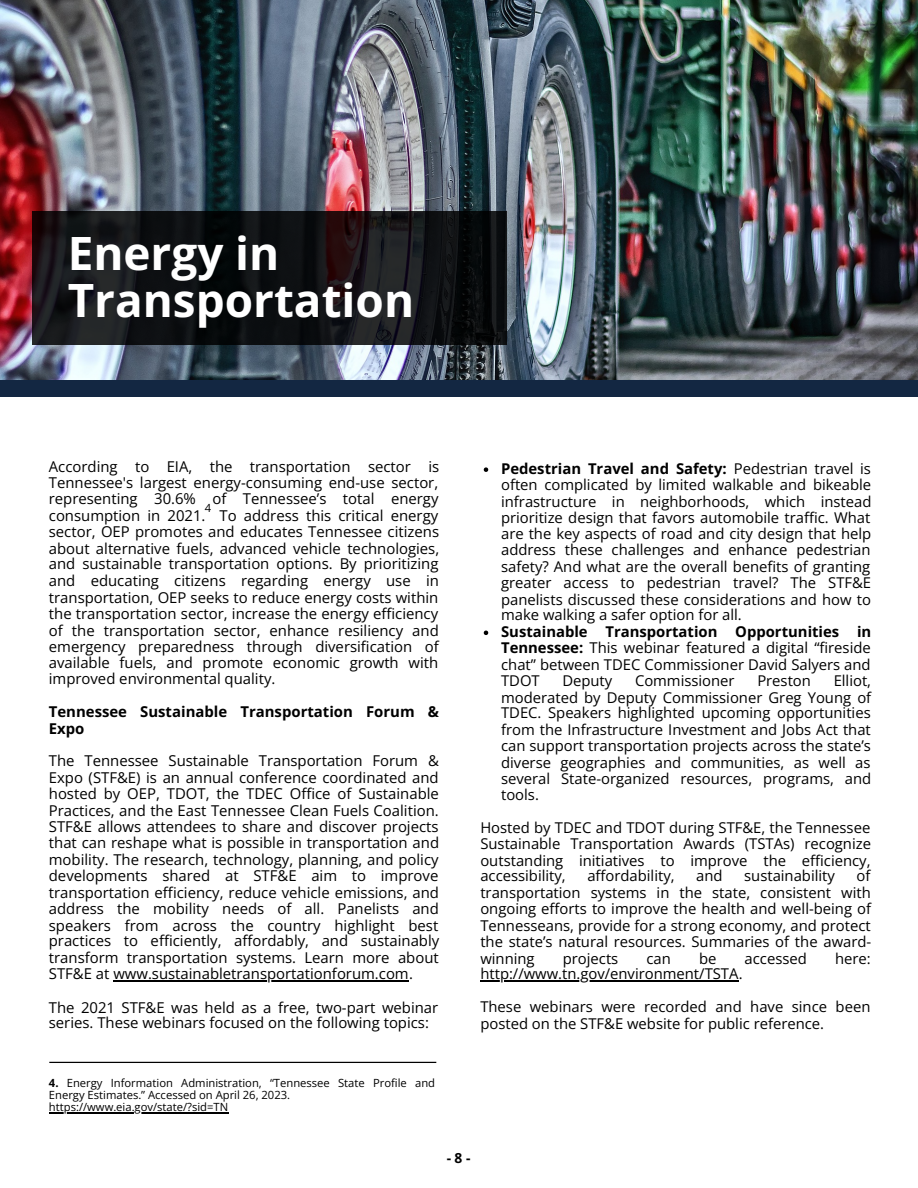
<style>
.page{position:relative;width:918px;height:1188px;background:#fff}
.page>*{position:absolute;margin:0;border:0;box-sizing:border-box;transform-origin:0 0}
.t1{font:700 45.9px "Open Sans";color:#fff}
.t2{font:14.85px/16.4px "Open Sans";color:#000;text-align:justify}
.t3{font:700 14.85px/16.8px "Open Sans";color:#000}
.t4{font:700 13.8px "Open Sans";color:#000}
.t5{font:11.25px/12.3px "Open Sans";color:#000}
.t6{font:700 11.25px "Open Sans";color:#000}
.s1{font-weight:700}
</style>
<div class="page">
<div style="left:0;top:379px;width:918px;height:18px;background:#132742"></div>
<img style="left:0;top:0;width:918px;height:379px">
<svg style="left:32px;top:212px;width:475px;height:133px;background:#121315"></svg>
<hr style="left:49px;top:1112px;width:179px;height:2px;background:#000">
<hr style="left:49px;top:1062px;width:387px;height:1px;background:#000">
<hr style="left:113px;top:980px;width:296px;height:1px;background:#000">
<hr style="left:480px;top:980px;width:259px;height:2px;background:#000">
<svg style="left:484px;top:467px;width:4px;height:5px"></svg>
<svg style="left:484px;top:631px;width:4px;height:4px"></svg>
<p class="t1" style="left:68px;top:221px;width:213px">Energy in</p>
<p class="t1" style="left:68px;top:267px;width:348px">Transportation</p>
<p class="t2" style="left:49px;top:458px;width:392px">According to EIA, the transportation sector is Tennessee's largest energy-consuming end-use sector, representing 30.6% of Tennessee’s total energy consumption in 2021. To address this critical energy sector, OEP promotes and educates Tennessee citizens about alternative fuels, advanced vehicle technologies, and sustainable transportation options. By prioritizing and educating citizens regarding energy use in transportation, OEP seeks to reduce energy costs within the transportation sector, increase the energy efficiency of the transportation sector, enhance resiliency and emergency preparedness through diversification of available fuels, and promote economic growth with improved environmental quality.</p>
<p class="t3" style="left:49px;top:703px;width:392px">Tennessee Sustainable Transportation Forum &amp;<br>Expo</p>
<p class="t2" style="left:49px;top:752px;width:392px">The Tennessee Sustainable Transportation Forum &amp; Expo (STF&amp;E) is an annual conference coordinated and hosted by OEP, TDOT, the TDEC Office of Sustainable Practices, and the East Tennessee Clean Fuels Coalition.<br>STF&amp;E allows attendees to share and discover projects that can reshape what is possible in transportation and mobility. The research, technology, planning, and policy developments shared at STF&amp;E aim to improve transportation efficiency, reduce vehicle emissions, and address the mobility needs of all. Panelists and speakers from across the country highlight best practices to efficiently, affordably, and sustainably transform transportation systems. Learn more about STF&amp;E at www.sustainabletransportationforum.com.</p>
<p class="t2" style="left:49px;top:999px;width:391px;line-height:15.8px">The 2021 STF&amp;E was held as a free, two-part webinar series. These webinars focused on the following topics:</p>
<p class="t5" style="left:205px;top:501px;width:8px">4</p>
<p class="t2" style="left:501px;top:460px;width:372px"><span class="s1">Pedestrian Travel and Safety:</span> Pedestrian travel is often complicated by limited walkable and bikeable infrastructure in neighborhoods, which instead prioritize design that favors automobile traffic. What are the key aspects of road and city design that help address these challenges and enhance pedestrian safety? And what are the overall benefits of granting greater access to pedestrian travel? The STF&amp;E panelists discussed these considerations and how to make walking a safer option for all.</p>
<p class="t2" style="left:501px;top:623px;width:372px"><span class="s1">Sustainable Transportation Opportunities in Tennessee:</span> This webinar featured a digital “fireside chat” between TDEC Commissioner David Salyers and TDOT</p>
<p class="t2" style="left:501px;top:672px;width:372px;text-indent:333px">Elliot, moderated by Deputy Commissioner Greg Young of TDEC. Speakers highlighted upcoming opportunities from the Infrastructure Investment and Jobs Act that can support transportation projects across the state’s diverse geographies and communities, as well as several State-organized resources, programs, and tools.</p>
<p class="t2" style="left:562px;top:672px;width:51px">Deputy</p>
<p class="t2" style="left:635px;top:672px;width:101px">Commissioner</p>
<p class="t2" style="left:757px;top:672px;width:55px">Preston</p>
<p class="t2" style="left:480px;top:819px;width:392px">Hosted by TDEC and TDOT during STF&amp;E, the Tennessee Sustainable Transportation Awards (TSTAs) recognize outstanding initiatives to improve the efficiency, accessibility,</p>
<p class="t2" style="left:480px;top:867px;width:392px;text-indent:376px">of transportation systems in the state, consistent with ongoing efforts to improve the health and well-being of Tennesseans, provide for a strong economy, and protect the state’s natural resources. Summaries of the award&shy;winning</p>
<p class="t2" style="left:587px;top:868px;width:89px">affordability,</p>
<p class="t2" style="left:696px;top:868px;width:28px">and</p>
<p class="t2" style="left:744px;top:868px;width:92px">sustainability</p>
<p class="t2" style="left:563px;top:950px;width:57px">projects</p>
<p class="t2" style="left:647px;top:950px;width:26px">can</p>
<p class="t2" style="left:699px;top:950px;width:19px">be</p>
<p class="t2" style="left:745px;top:950px;width:64px">accessed</p>
<p class="t2" style="left:835px;top:950px;width:37px">here:</p>
<p class="t2" style="left:480px;top:957px;width:392px;line-height:32.7px">http://www.tn.gov/environment/TSTA.<br>These webinars were recorded and have since been</p>
<p class="t2" style="left:480px;top:1015px;width:345px">posted on the STF&amp;E website for public reference.</p>
<p class="t5" style="left:49px;top:1076px;width:388px;text-indent:18px">Energy Information Administration, “Tennessee State Profile and<br>Energy Estimates.” Accessed on April 26, 2023. https://www.eia.gov/state/?sid=TN</p>
<p class="t6" style="left:49px;top:1075px;width:11px">4.</p>
<p class="t4" style="left:447px;top:1149px;width:25px">- 8 -</p>
</div>
